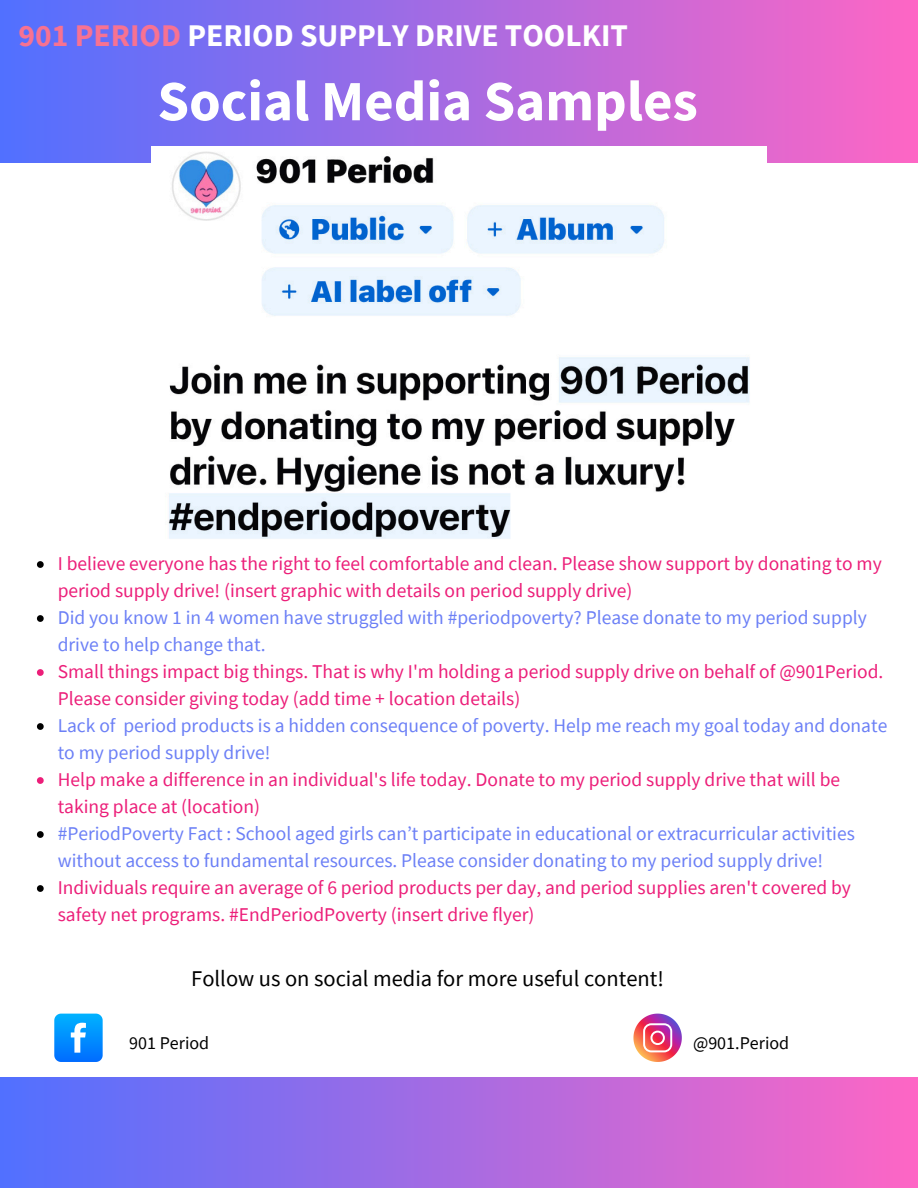
<style>
.page{position:relative;width:918px;height:1188px;background:#fff}
.page>*{position:absolute;margin:0;border:0;box-sizing:border-box;transform-origin:0 0}
.t1{font:700 57px "Source Sans Pro";color:#fff}
.t2{font:700 31.5px "Source Sans Pro";color:#fff}
.t3{font:22.5px "Source Sans Pro";color:#000}
.t4{font:19.5px/27px "Source Sans Pro";color:#ec1e79}
.t5{font:19.5px/27px "Source Sans Pro";color:#6c80f6}
.t6{font:18px "Source Sans Pro";color:#000}
.s1{color:#f77292}
</style>
<div class="page">
<div style="left:0;top:0;width:918px;height:162px;background:linear-gradient(to right,#5170ff,#fe66c5)"></div>
<div style="left:0;top:1077px;width:918px;height:111px;background:linear-gradient(to right,#5170ff,#fe66c5)"></div>
<img style="left:151px;top:146px;width:616px;height:393px">
<svg style="left:54px;top:1014px;width:49px;height:48px;background:#219dff"></svg>
<svg style="left:633px;top:1014px;width:49px;height:48px"></svg>
<svg style="left:37px;top:561px;width:7px;height:7px"></svg>
<svg style="left:37px;top:615px;width:7px;height:7px"></svg>
<svg style="left:37px;top:669px;width:7px;height:7px"></svg>
<svg style="left:37px;top:723px;width:7px;height:7px"></svg>
<svg style="left:37px;top:777px;width:7px;height:7px"></svg>
<svg style="left:37px;top:831px;width:7px;height:7px"></svg>
<svg style="left:37px;top:885px;width:7px;height:7px"></svg>
<h2 class="t2" style="left:19px;top:15px;width:611px"><span class="s1">901 PERIOD</span> PERIOD SUPPLY DRIVE TOOLKIT</h2>
<h1 class="t1" style="left:157px;top:64px;width:542px">Social Media Samples</h1>
<p class="t4" style="left:58px;top:550px;width:826px">I believe everyone has the right to feel comfortable and clean. Please show support by donating to my period supply drive! (insert graphic with details on period supply drive)</p>
<p class="t5" style="left:58px;top:604px;width:811px">Did you know 1 in 4 women have struggled with #periodpoverty? Please donate to my period supply drive to help change that.</p>
<p class="t4" style="left:58px;top:658px;width:827px">Small things impact big things. That is why I'm holding a period supply drive on behalf of @901Period.<br>Please consider giving today (add time + location details)</p>
<p class="t5" style="left:58px;top:712px;width:831px">Lack of period products is a hidden consequence of poverty. Help me reach my goal today and donate to my period supply drive!</p>
<p class="t4" style="left:58px;top:766px;width:784px">Help make a difference in an individual's life today. Donate to my period supply drive that will be taking place at (location)</p>
<p class="t5" style="left:58px;top:820px;width:799px">#PeriodPoverty Fact : School aged girls can’t participate in educational or extracurricular activities without access to fundamental resources. Please consider donating to my period supply drive!</p>
<p class="t4" style="left:58px;top:874px;width:795px">Individuals require an average of 6 period products per day, and period supplies aren't covered by safety net programs. #EndPeriodPoverty (insert drive flyer)</p>
<p class="t3" style="left:191px;top:963px;width:474px">Follow us on social media for more useful content!</p>
<h3 class="t6" style="left:129px;top:1031px;width:81px">901 Period</h3>
<p class="t6" style="left:693px;top:1031px;width:98px">@901.Period</p>
</div>
